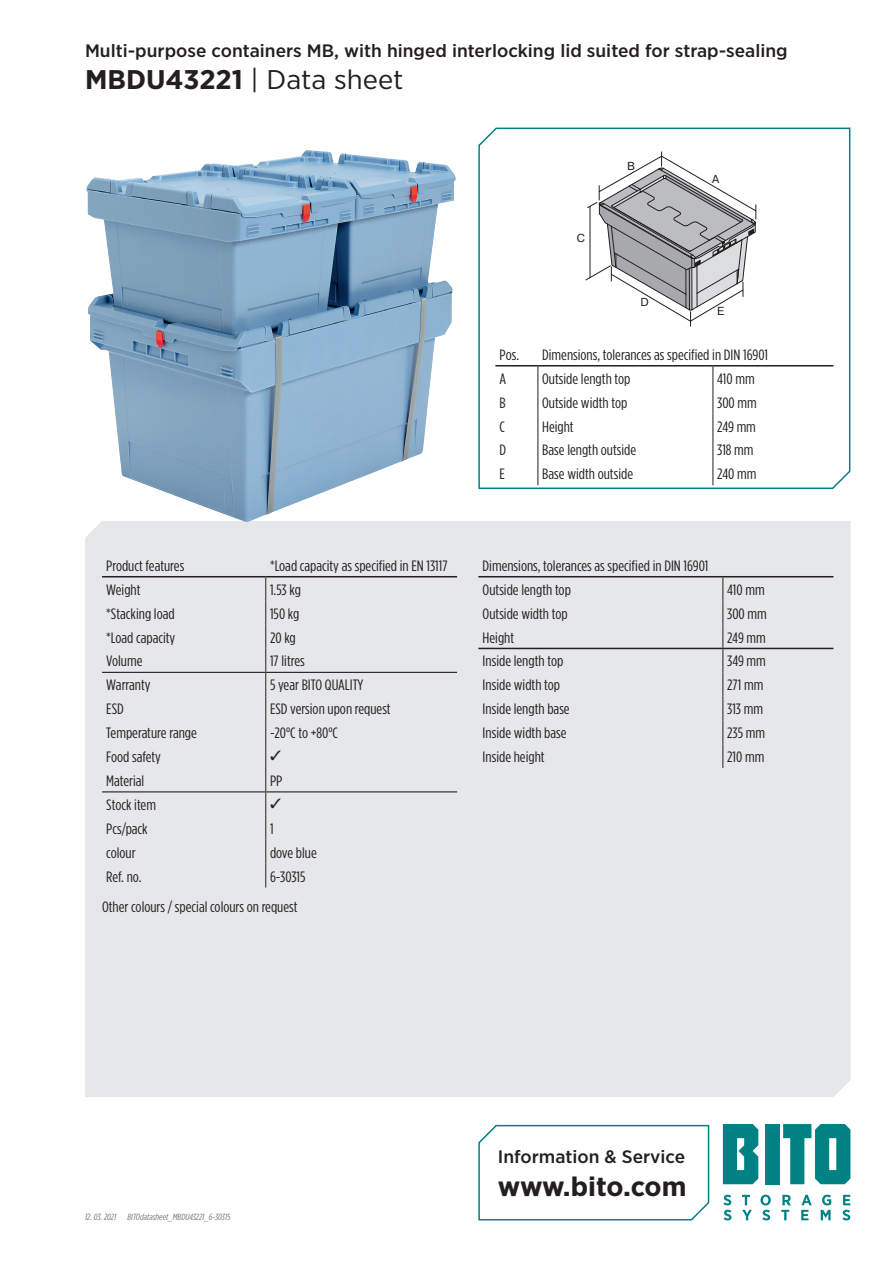
<style>
.page{position:relative;width:893px;height:1263px;background:#fff}
.page>*{position:absolute;margin:0;border:0;box-sizing:border-box;transform-origin:0 0}
.t1{font:27px "Gotham Narrow";color:#231f20;scale:1.1 1}
.t2{font:700 27px "Gotham Narrow";letter-spacing:-.015em;color:#231f20;scale:1.1 1}
.t3{font:500 18px "Gotham Narrow";color:#231f20;scale:1.1 1}
.t4{font:15px/23.9px "Gotham Condensed";color:#231f20;scale:1.1 1}
.t5{font:11.55px "Bito Pragmatica";color:#231f20}
.t6{font:italic 9px "Gotham Condensed";color:#76787b;scale:1.1 1}
.s1{font-weight:700}
</style>
<div class="page">
<div style="left:85px;top:521px;width:765px;height:576px;background:#e6e7e9"></div>
<div style="left:765px;top:1124px;width:15px;height:60px;background:#008183"></div>
<svg style="left:723px;top:1124px;width:35px;height:60px;background:#1e8f91"></svg>
<svg style="left:783px;top:1124px;width:67px;height:60px"></svg>
<svg style="left:723px;top:1195px;width:8px;height:25px"></svg>
<svg style="left:742px;top:1195px;width:10px;height:25px"></svg>
<svg style="left:761px;top:1195px;width:10px;height:25px"></svg>
<svg style="left:781px;top:1195px;width:10px;height:25px"></svg>
<svg style="left:801px;top:1195px;width:11px;height:25px"></svg>
<svg style="left:821px;top:1195px;width:10px;height:25px"></svg>
<svg style="left:842px;top:1195px;width:8px;height:25px"></svg>
<svg style="left:478px;top:1124px;width:232px;height:97px"></svg>
<svg style="left:478px;top:127px;width:373px;height:362px"></svg>
<hr style="left:102px;top:576px;width:164px;height:1px;background:#231f20">
<hr style="left:266px;top:576px;width:191px;height:1px;background:#231f20">
<hr style="left:102px;top:672px;width:164px;height:1px;background:#231f20">
<hr style="left:266px;top:672px;width:191px;height:1px;background:#231f20">
<hr style="left:102px;top:791px;width:164px;height:1px;background:#231f20">
<hr style="left:266px;top:791px;width:191px;height:1px;background:#231f20">
<hr style="left:478px;top:576px;width:245px;height:1px;background:#231f20">
<hr style="left:723px;top:576px;width:110px;height:1px;background:#231f20">
<hr style="left:478px;top:648px;width:245px;height:1px;background:#231f20">
<hr style="left:723px;top:648px;width:110px;height:1px;background:#231f20">
<svg style="left:722px;top:577px;width:1px;height:191px"></svg>
<img style="left:86px;top:150px;width:370px;height:372px">
<svg style="left:586px;top:152px;width:171px;height:174px"></svg>
<hr style="left:495px;top:365px;width:43px;height:1px;background:#231f20">
<hr style="left:538px;top:365px;width:175px;height:1px;background:#231f20">
<hr style="left:713px;top:365px;width:120px;height:1px;background:#231f20">
<svg style="left:537px;top:366px;width:1px;height:119px"></svg>
<svg style="left:713px;top:366px;width:1px;height:119px"></svg>
<svg style="left:265px;top:577px;width:16px;height:310px;background:#d8d8da"></svg>
<p class="t3" style="left:85px;top:39px;width:640px">Multi-purpose containers MB, with hinged interlocking lid suited for strap-sealing</p>
<h1 class="t1" style="left:85px;top:63px;width:291px"><span class="s1">MBDU43221</span> | Data sheet</h1>
<p class="t5" style="left:577px;top:231px;width:10px">C</p>
<p class="t5" style="left:627px;top:159px;width:9px">B</p>
<p class="t5" style="left:640px;top:295px;width:10px">D</p>
<p class="t5" style="left:712px;top:172px;width:9px">A</p>
<p class="t5" style="left:717px;top:304px;width:9px">E</p>
<p class="t4" style="left:106px;top:553px;width:72px">Product features</p>
<p class="t4" style="left:270px;top:553px;width:163px">*Load capacity as specified in EN 13117</p>
<p class="t4" style="left:106px;top:577px;width:33px">Weight</p>
<p class="t4" style="left:270px;top:577px;width:30px">1.53 kg</p>
<p class="t4" style="left:106px;top:601px;width:64px">*Stacking load</p>
<p class="t4" style="left:270px;top:601px;width:28px">150 kg</p>
<p class="t4" style="left:106px;top:625px;width:64px">*Load capacity</p>
<p class="t4" style="left:270px;top:625px;width:25px">20 kg</p>
<p class="t4" style="left:106px;top:649px;width:34px">Volume</p>
<p class="t4" style="left:270px;top:649px;width:33px">17 litres</p>
<p class="t4" style="left:106px;top:673px;width:42px">Warranty</p>
<p class="t4" style="left:270px;top:673px;width:86px">5 year BITO QUALITY</p>
<p class="t4" style="left:106px;top:697px;width:17px">ESD</p>
<p class="t4" style="left:270px;top:697px;width:111px">ESD version upon request</p>
<p class="t4" style="left:106px;top:721px;width:84px">Temperature range</p>
<p class="t4" style="left:270px;top:721px;width:63px">-20°C to +80°C</p>
<p class="t4" style="left:106px;top:745px;width:51px">Food safety</p>
<p class="t4" style="left:106px;top:769px;width:36px">Material</p>
<p class="t4" style="left:270px;top:769px;width:13px">PP</p>
<p class="t4" style="left:106px;top:792px;width:47px">Stock item</p>
<p class="t4" style="left:106px;top:816px;width:39px">Pcs/pack</p>
<p class="t4" style="left:270px;top:816px;width:5px">1</p>
<p class="t4" style="left:106px;top:840px;width:28px">colour</p>
<p class="t4" style="left:270px;top:840px;width:44px">dove blue</p>
<p class="t4" style="left:106px;top:864px;width:34px">Ref. no.</p>
<p class="t4" style="left:270px;top:864px;width:34px">6-30315</p>
<p class="t4" style="left:102px;top:894px;width:179px">Other colours / special colours on request</p>
<p class="t4" style="left:500px;top:342px;width:19px">Pos.</p>
<p class="t4" style="left:542px;top:342px;width:207px">Dimensions, tolerances as specified in DIN 16901</p>
<p class="t4" style="left:500px;top:366px;width:8px">A</p>
<p class="t4" style="left:542px;top:366px;width:82px">Outside length top</p>
<p class="t4" style="left:717px;top:366px;width:36px">410 mm</p>
<p class="t4" style="left:500px;top:390px;width:7px">B</p>
<p class="t4" style="left:542px;top:390px;width:79px">Outside width top</p>
<p class="t4" style="left:717px;top:390px;width:38px">300 mm</p>
<p class="t4" style="left:500px;top:414px;width:6px">C</p>
<p class="t4" style="left:542px;top:414px;width:30px">Height</p>
<p class="t4" style="left:717px;top:414px;width:37px">249 mm</p>
<p class="t4" style="left:500px;top:438px;width:8px">D</p>
<p class="t4" style="left:542px;top:438px;width:87px">Base length outside</p>
<p class="t4" style="left:717px;top:438px;width:35px">318 mm</p>
<p class="t4" style="left:500px;top:462px;width:6px">E</p>
<p class="t4" style="left:542px;top:462px;width:84px">Base width outside</p>
<p class="t4" style="left:717px;top:462px;width:37px">240 mm</p>
<p class="t4" style="left:483px;top:553px;width:207px">Dimensions, tolerances as specified in DIN 16901<br>Outside length top</p>
<p class="t4" style="left:727px;top:577px;width:36px">410 mm</p>
<p class="t4" style="left:483px;top:601px;width:79px">Outside width top</p>
<p class="t4" style="left:727px;top:601px;width:38px">300 mm</p>
<p class="t4" style="left:483px;top:625px;width:30px">Height</p>
<p class="t4" style="left:727px;top:625px;width:37px">249 mm</p>
<p class="t4" style="left:483px;top:649px;width:75px">Inside length top</p>
<p class="t4" style="left:727px;top:649px;width:37px">349 mm</p>
<p class="t4" style="left:483px;top:673px;width:72px">Inside width top</p>
<p class="t4" style="left:727px;top:673px;width:34px">271 mm</p>
<p class="t4" style="left:483px;top:697px;width:81px">Inside length base</p>
<p class="t4" style="left:727px;top:697px;width:34px">313 mm</p>
<p class="t4" style="left:483px;top:721px;width:78px">Inside width base</p>
<p class="t4" style="left:727px;top:721px;width:36px">235 mm</p>
<p class="t4" style="left:483px;top:745px;width:58px">Inside height</p>
<p class="t4" style="left:727px;top:745px;width:35px">210 mm</p>
<p class="t6" style="left:85px;top:1212px;width:30px">12. 03. 2021</p>
<p class="t6" style="left:128px;top:1212px;width:95px">BITOdatasheet_MBDU43221_6-30315</p>
<p class="t3" style="left:498px;top:1145px;width:172px">Information &amp; Service</p>
<h1 class="t2" style="left:498px;top:1169px;width:173px">www.bito.com</h1>
</div>
